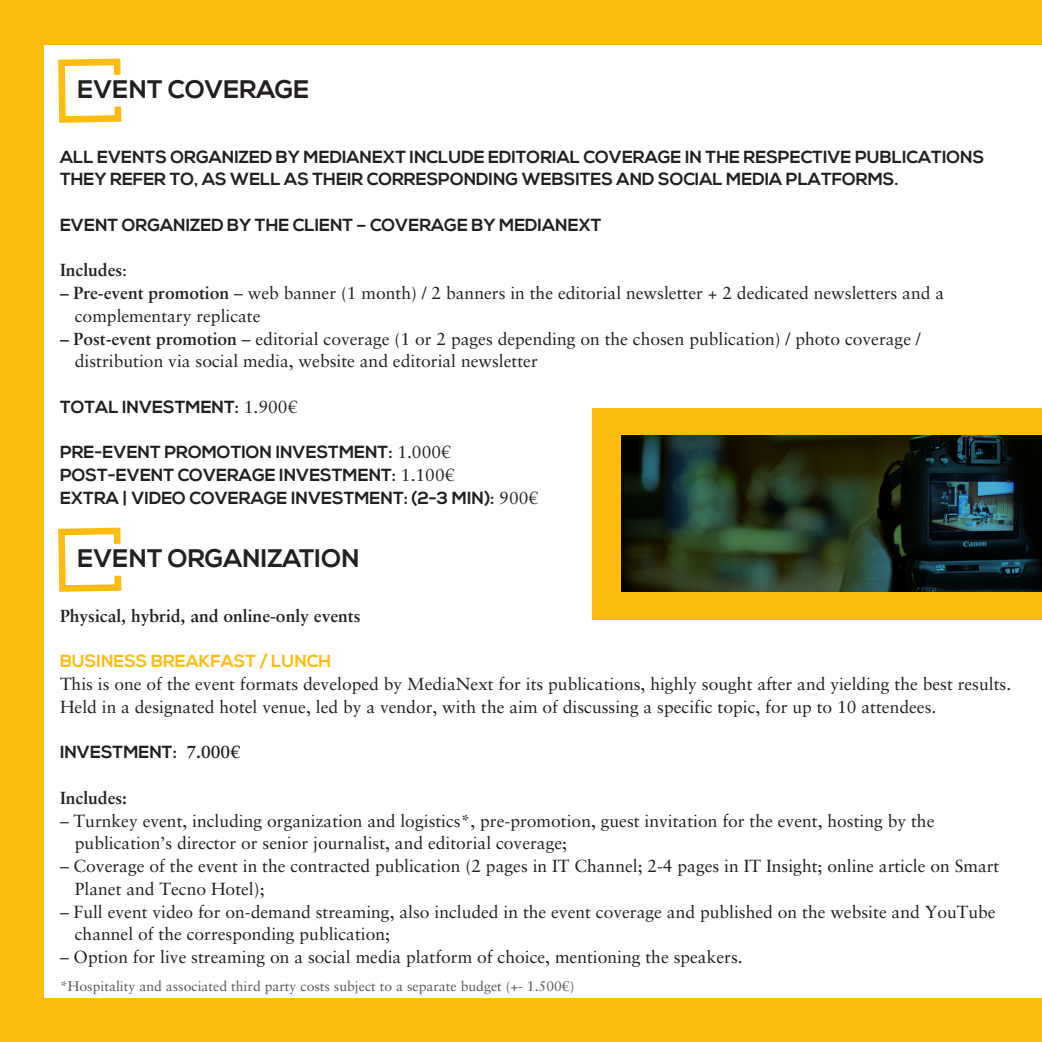
<style>
.page{position:relative;width:1042px;height:1042px;background:#fdbc12}
.page>*{position:absolute;margin:0;border:0;box-sizing:border-box;transform-origin:0 0}
.t1{font:700 25.38px "Nexa";color:#231f20}
.t2{font:17.5px/22.8px "Sabon LT Std";color:#231f20}
.t3{font:700 17.5px/22.8px "Nexa";color:#231f20}
.t4{font:700 17.5px "Sabon LT Std";color:#231f20}
.t5{font:700 17.5px "Nexa";color:#fdbc12}
.t6{font:14px "Sabon LT Std";color:#57585a}
.s1{font-weight:400}
.s2{font-weight:700}
.s3{font-family:"Sabon LT Std";font-weight:400}
.s4{font-family:"Sabon LT Std"}
</style>
<div class="page">
<div style="left:44px;top:45px;width:998px;height:952px;background:#fff"></div>
<div style="left:592px;top:408px;width:450px;height:211px;background:#fdbc12"></div>
<svg style="left:622px;top:435px;width:420px;height:157px;background:#1b2c21"></svg>
<svg style="left:58px;top:58px;width:64px;height:65px"></svg>
<svg style="left:58px;top:527px;width:64px;height:65px"></svg>
<p class="t1" style="left:77px;top:75px;width:233px">EVENT COVERAGE</p>
<p class="t3" style="left:60px;top:146px;width:926px">ALL EVENTS ORGANIZED BY MEDIANEXT INCLUDE EDITORIAL COVERAGE IN THE RESPECTIVE PUBLICATIONS<br>THEY REFER TO, AS WELL AS THEIR CORRESPONDING WEBSITES AND SOCIAL MEDIA PLATFORMS.</p>
<p class="t3" style="left:60px;top:214px;width:543px">EVENT ORGANIZED BY THE CLIENT – COVERAGE BY MEDIANEXT</p>
<p class="t4" style="left:60px;top:259px;width:69px">Includes<span class="s1">:</span></p>
<p class="t2" style="left:75px;top:281px;width:871px;text-indent:-15px"><span class="s2">– Pre-event promotion</span> – web banner (1 month) / 2 banners in the editorial newsletter + 2 dedicated newsletters and a complementary replicate</p>
<p class="t2" style="left:75px;top:327px;width:847px;text-indent:-15px"><span class="s2">– Post-event promotion</span> – editorial coverage (1 or 2 pages depending on the chosen publication) / photo coverage / distribution via social media, website and editorial newsletter</p>
<p class="t3" style="left:60px;top:396px;width:239px">TOTAL INVESTMENT: <span class="s3">1.900€</span></p>
<p class="t3" style="left:60px;top:442px;width:392px">PRE-EVENT PROMOTION INVESTMENT: <span class="s3">1.000€</span></p>
<p class="t3" style="left:60px;top:464px;width:396px">POST-EVENT COVERAGE INVESTMENT: <span class="s3">1.100€</span></p>
<p class="t3" style="left:60px;top:487px;width:480px">EXTRA | VIDEO COVERAGE INVESTMENT: (2-3 MIN): <span class="s3">900€</span></p>
<p class="t1" style="left:77px;top:544px;width:284px">EVENT ORGANIZATION</p>
<p class="t4" style="left:60px;top:605px;width:302px">Physical, hybrid, and online-only events</p>
<p class="t5" style="left:60px;top:651px;width:273px">BUSINESS BREAKFAST / LUNCH</p>
<p class="t2" style="left:60px;top:672px;width:952px">This is one of the event formats developed by MediaNext for its publications, highly sought after and yielding the best results.<br>Held in a designated hotel venue, led by a vendor, with the aim of discussing a specific topic, for up to 10 attendees.</p>
<p class="t3" style="left:60px;top:741px;width:182px">INVESTMENT: <span class="s4">7.000€</span></p>
<p class="t4" style="left:60px;top:787px;width:69px">Includes:</p>
<p class="t2" style="left:75px;top:809px;width:861px;text-indent:-15px">– Turnkey event, including organization and logistics*, pre-promotion, guest invitation for the event, hosting by the publication’s director or senior journalist, and editorial coverage;</p>
<p class="t2" style="left:75px;top:854px;width:926px;text-indent:-15px">– Coverage of the event in the contracted publication (2 pages in IT Channel; 2-4 pages in IT Insight; online article on Smart<br>Planet and Tecno Hotel);</p>
<p class="t2" style="left:75px;top:900px;width:922px;text-indent:-15px">– Full event video for on-demand streaming, also included in the event coverage and published on the website and YouTube channel of the corresponding publication;</p>
<p class="t2" style="left:60px;top:945px;width:684px">– Option for live streaming on a social media platform of choice, mentioning the speakers.</p>
<p class="t6" style="left:60px;top:978px;width:516px">*Hospitality and associated third party costs subject to a separate budget (+- 1.500€)</p>
</div>
